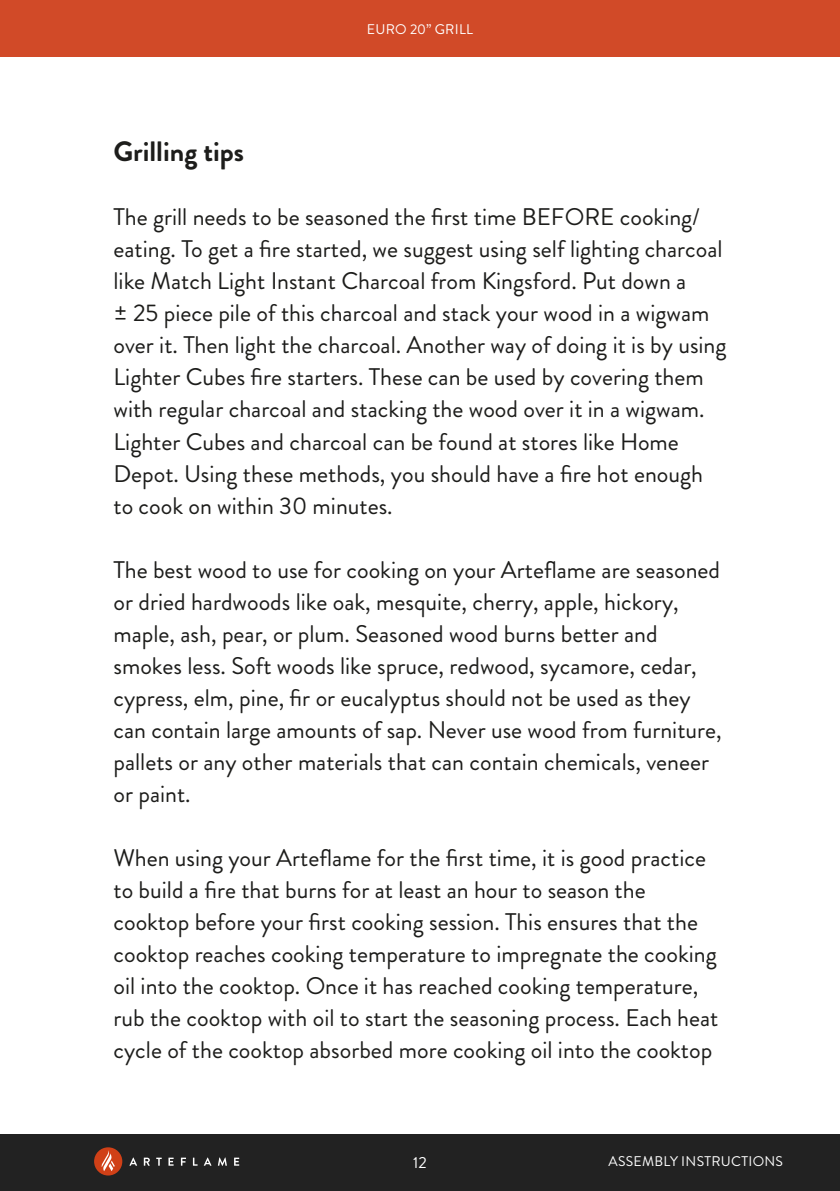
<style>
.page{position:relative;width:840px;height:1191px;background:#fff}
.page>*{position:absolute;margin:0;border:0;box-sizing:border-box;transform-origin:0 0}
.t1{font:700 28px "Brandon Grotesque";color:#1d1d1b}
.t2{font:24px/32px "Brandon Grotesque";color:#1d1d1b}
.t3{font:16px "Brandon Grotesque";color:#fff}
.t4{font:14px "Brandon Grotesque";letter-spacing:.02em;color:#fff}
</style>
<div class="page">
<div style="left:0;top:0;width:839px;height:57px;background:#d14a28"></div>
<div style="left:0;top:1134px;width:839px;height:57px;background:#222"></div>
<div style="left:94px;top:1147px;width:28px;height:28px;background:#d04017;border-radius:50%"></div>
<svg style="left:102px;top:1150px;width:13px;height:21px"></svg>
<svg style="left:129px;top:1157px;width:8px;height:8px"></svg>
<svg style="left:144px;top:1157px;width:6px;height:8px"></svg>
<svg style="left:156px;top:1157px;width:6px;height:8px"></svg>
<svg style="left:168px;top:1157px;width:5px;height:8px"></svg>
<svg style="left:181px;top:1157px;width:5px;height:8px"></svg>
<svg style="left:193px;top:1157px;width:4px;height:8px"></svg>
<svg style="left:204px;top:1157px;width:7px;height:8px"></svg>
<svg style="left:218px;top:1157px;width:9px;height:8px"></svg>
<svg style="left:234px;top:1157px;width:5px;height:8px"></svg>
<p class="t4" style="left:366px;top:20px;width:108px">EURO 20” GRILL</p>
<p class="t1" style="left:113px;top:132px;width:132px">Grilling tips</p>
<p class="t2" style="left:113px;top:201px;width:610px">The grill needs to be seasoned the first time BEFORE cooking/ eating. To get a fire started, we suggest using self lighting charcoal like Match Light Instant Charcoal from Kingsford. Put down a</p>
<p class="t2" style="left:113px;top:297px;width:614px">± 25 piece pile of this charcoal and stack your wood in a wigwam over it. Then light the charcoal. Another way of doing it is by using Lighter Cubes fire starters. These can be used by covering them with regular charcoal and stacking the wood over it in a wigwam.<br>Lighter Cubes and charcoal can be found at stores like Home Depot. Using these methods, you should have a fire hot enough to cook on within 30 minutes.</p>
<p class="t2" style="left:113px;top:553px;width:609px">The best wood to use for cooking on your Arteflame are seasoned or dried hardwoods like oak, mesquite, cherry, apple, hickory, maple, ash, pear, or plum. Seasoned wood burns better and smokes less. Soft woods like spruce, redwood, sycamore, cedar, cypress, elm, pine, fir or eucalyptus should not be used as they can contain large amounts of sap. Never use wood from furniture, pallets or any other materials that can contain chemicals, veneer or paint.</p>
<p class="t2" style="left:113px;top:841px;width:606px">When using your Arteflame for the first time, it is good practice to build a fire that burns for at least an hour to season the cooktop before your first cooking session. This ensures that the cooktop reaches cooking temperature to impregnate the cooking oil into the cooktop. Once it has reached cooking temperature, rub the cooktop with oil to start the seasoning process. Each heat cycle of the cooktop absorbed more cooking oil into the cooktop</p>
<p class="t3" style="left:413px;top:1151px;width:15px">12</p>
<p class="t4" style="left:608px;top:1151px;width:176px">ASSEMBLY INSTRUCTIONS</p>
</div>
